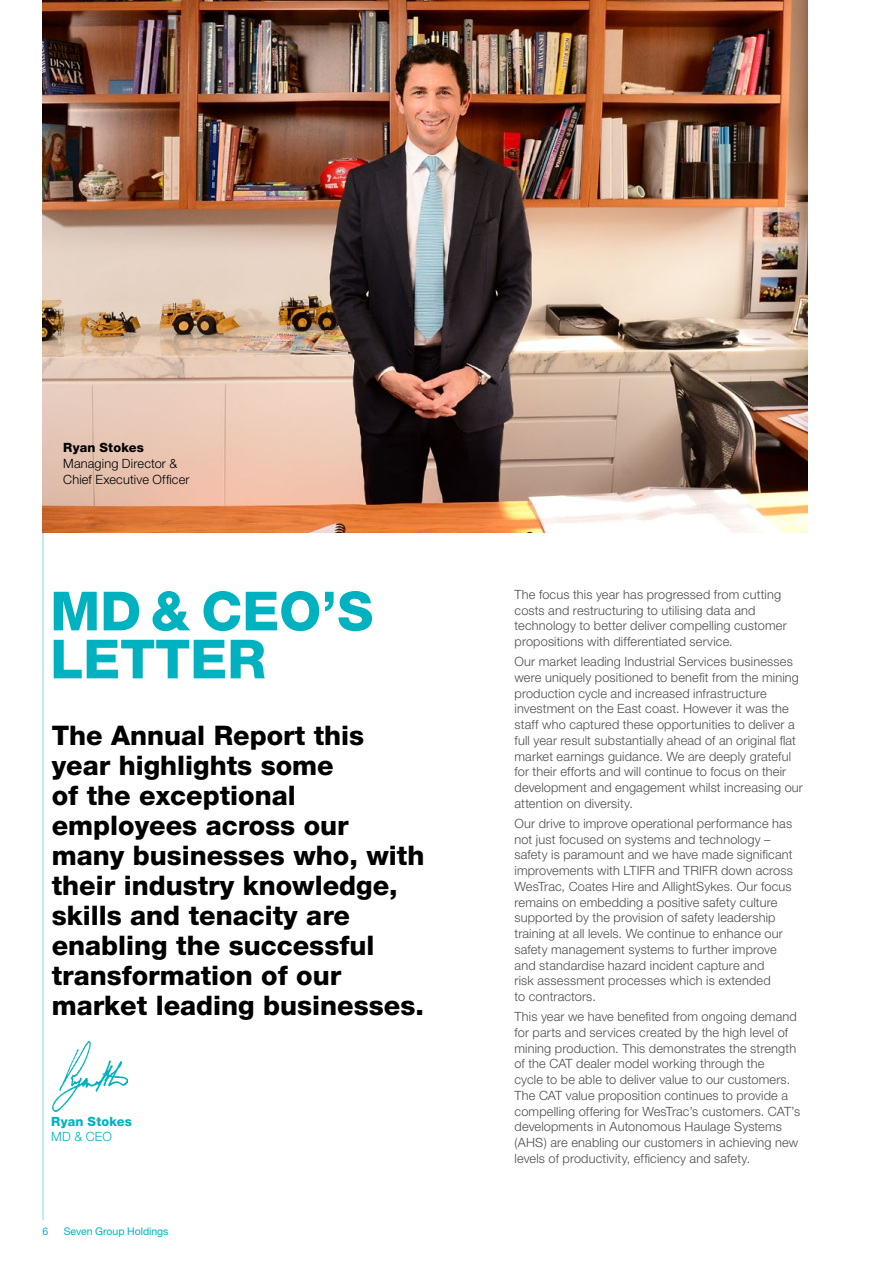
<style>
.page{position:relative;width:893px;height:1263px;background:#fff}
.page>*{position:absolute;margin:0;border:0;box-sizing:border-box;transform-origin:0 0}
.t1{font:800 54px/48px "Helvetica Neue";color:#00b2bf}
.t2{font:800 27px/30px "Helvetica Neue";color:#000}
.t3{font:300 12.75px/15.8px "Helvetica Neue";letter-spacing:.01em;color:#4d4d4f}
.t4{font:300 12.75px/15.8px "Helvetica Neue";letter-spacing:.015em;color:#000}
.t5{font:800 12.75px "Helvetica Neue";letter-spacing:.015em;color:#00b2bf}
.t6{font:800 12.75px "Helvetica Neue";letter-spacing:.015em;color:#000}
.t7{font:300 12.75px "Helvetica Neue";color:#00b2bf}
.t8{font:10.5px "Helvetica Neue";letter-spacing:-.005em;color:#00b2bf}
</style>
<div class="page">
<hr style="left:43px;top:0;width:1px;height:1220px;background:#80d9df">
<img style="left:43px;top:0;width:765px;height:532px">
<img style="left:52px;top:1040px;width:75px;height:72px">
<p class="t6" style="left:63px;top:440px;width:82px">Ryan Stokes</p>
<p class="t4" style="left:63px;top:455px;width:128px">Managing Director &amp;<br>Chief Executive Officer</p>
<h1 class="t1" style="left:50px;top:587px;width:325px">MD &amp; CEO’S<br>LETTER</h1>
<p class="t2" style="left:52px;top:720px;width:374px">The Annual Report this year highlights some<br>of the exceptional employees across our many businesses who, with their industry knowledge, skills and tenacity are enabling the successful transformation of our market leading businesses.</p>
<p class="t5" style="left:51px;top:1114px;width:82px">Ryan Stokes</p>
<p class="t7" style="left:51px;top:1129px;width:62px">MD &amp; CEO</p>
<p class="t8" style="left:43px;top:1225px;width:7px">6</p>
<p class="t8" style="left:64px;top:1225px;width:106px">Seven Group Holdings</p>
<p class="t3" style="left:514px;top:586px;width:274px">The focus this year has progressed from cutting costs and restructuring to utilising data and technology to better deliver compelling customer propositions with differentiated service.</p>
<p class="t3" style="left:514px;top:653px;width:290px">Our market leading Industrial Services businesses were uniquely positioned to benefit from the mining production cycle and increased infrastructure investment on the East coast. However it was the staff who captured these opportunities to deliver a full year result substantially ahead of an original flat market earnings guidance. We are deeply grateful for their efforts and will continue to focus on their development and engagement whilst increasing our attention on diversity.</p>
<p class="t3" style="left:514px;top:815px;width:280px">Our drive to improve operational performance has not just focused on systems and technology – safety is paramount and we have made significant improvements with LTIFR and TRIFR down across WesTrac, Coates Hire and AllightSykes. Our focus remains on embedding a positive safety culture supported by the provision of safety leadership training at all levels. We continue to enhance our safety management systems to further improve and standardise hazard incident capture and<br>risk assessment processes which is extended<br>to contractors.</p>
<p class="t3" style="left:514px;top:1008px;width:287px">This year we have benefited from ongoing demand for parts and services created by the high level of mining production. This demonstrates the strength of the CAT dealer model working through the<br>cycle to be able to deliver value to our customers.<br>The CAT value proposition continues to provide a compelling offering for WesTrac’s customers. CAT’s developments in Autonomous Haulage Systems (AHS) are enabling our customers in achieving new levels of productivity, efficiency and safety.</p>
</div>
